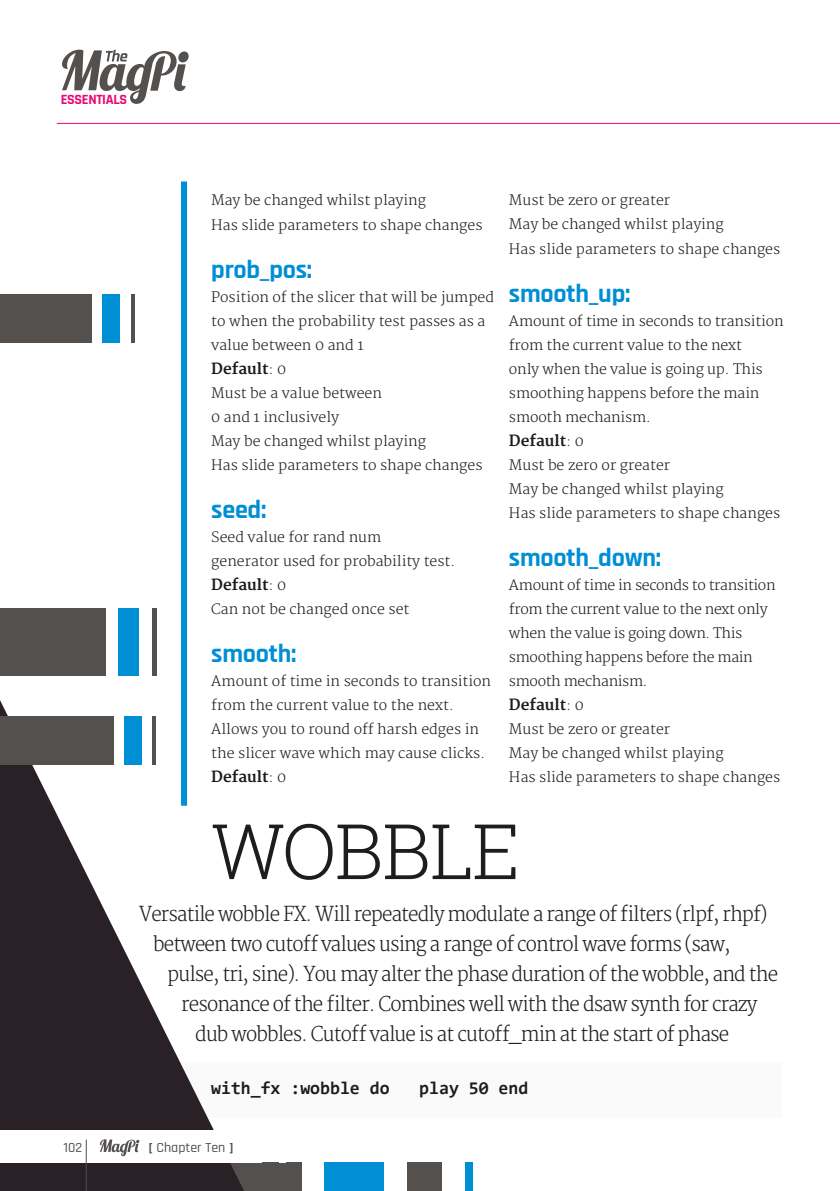
<style>
.page{position:relative;width:840px;height:1191px;background:#fff}
.page>*{position:absolute;margin:0;border:0;box-sizing:border-box;transform-origin:0 0}
.t1{font:300 76.6px "Roboto Slab";letter-spacing:-.025em;color:#1d1d1b}
.t2{font:700 26px "Rajdhani";letter-spacing:-.01em;color:#008ed5}
.t3{font:300 20px/30px "Merriweather";letter-spacing:-.045em;color:#1d1d1b;scale:.93 1}
.t4{font:700 18px "Consolas";color:#1d1d1b}
.t5{font:700 15px "Merriweather";color:#1d1d1b}
.t6{font:700 14.2px "Rajdhani";letter-spacing:-.025em;color:#e60a75}
.t7{font:300 14px/24px "Merriweather";color:#1d1d1b}
.t8{font:300 14px/24px "Merriweather";letter-spacing:-.025em;color:#1d1d1b}
.t9{font:500 14px "Rajdhani";color:#54504e}
.s1{font-weight:300;font-size:14px}
.s2{font-weight:700}
</style>
<div class="page">
<hr style="left:57px;top:123px;width:782px;height:1px;background:#e60a75">
<svg style="left:62px;top:50px;width:127px;height:54px"></svg>
<div style="left:154px;top:1062px;width:628px;height:55px;background:#fafafa"></div>
<div style="left:181px;top:181px;width:6px;height:624px;background:#008ed5"></div>
<div style="left:325px;top:1162px;width:59px;height:29px;background:#008ed5"></div>
<div style="left:407px;top:1162px;width:35px;height:29px;background:#54504e"></div>
<div style="left:465px;top:1162px;width:7px;height:29px;background:#008ed5"></div>
<div style="left:0;top:1162px;width:301px;height:29px;background:#54504e"></div>
<svg style="left:0;top:700px;width:244px;height:491px"></svg>
<div style="left:0;top:1130px;width:261px;height:32px;background:#fff"></div>
<div style="left:0;top:294px;width:92px;height:48px;background:#54504e"></div>
<div style="left:103px;top:294px;width:17px;height:48px;background:#008ed5"></div>
<hr style="left:131px;top:294px;width:4px;height:48px;background:#54504e">
<div style="left:118px;top:608px;width:20px;height:68px;background:#008ed5"></div>
<hr style="left:152px;top:608px;width:4px;height:68px;background:#54504e">
<div style="left:0;top:608px;width:105px;height:68px;background:#54504e"></div>
<hr style="left:86px;top:1140px;width:1px;height:51px;background:#54504e">
<svg style="left:100px;top:1139px;width:39px;height:17px"></svg>
<div style="left:0;top:716px;width:113px;height:48px;background:#54504e"></div>
<div style="left:124px;top:716px;width:17px;height:48px;background:#008ed5"></div>
<hr style="left:152px;top:716px;width:4px;height:48px;background:#54504e">
<p class="t6" style="left:61px;top:91px;width:68px">ESSENTIALS</p>
<p class="t9" style="left:63px;top:1139px;width:20px">102</p>
<p class="t7" style="left:211px;top:189px;width:272px">May be changed whilst playing<br>Has slide parameters to shape changes</p>
<h2 class="t2" style="left:211px;top:253px;width:102px">prob_pos:</h2>
<p class="t7" style="left:211px;top:285px;width:284px">Position of the slicer that will be jumped to when the probability test passes as a value between 0 and 1</p>
<p class="t5" style="left:211px;top:359px;width:76px">Default<span class="s1">: 0</span></p>
<p class="t7" style="left:211px;top:381px;width:272px">Must be a value between<br>0 and 1 inclusively<br>May be changed whilst playing<br>Has slide parameters to shape changes</p>
<h2 class="t2" style="left:211px;top:493px;width:57px">seed:</h2>
<p class="t7" style="left:211px;top:525px;width:245px">Seed value for rand num<br>generator used for probability test.</p>
<p class="t5" style="left:211px;top:575px;width:76px">Default<span class="s1">: 0</span></p>
<p class="t7" style="left:211px;top:597px;width:199px">Can not be changed once set</p>
<h2 class="t2" style="left:211px;top:637px;width:87px">smooth:</h2>
<p class="t7" style="left:211px;top:669px;width:281px">Amount of time in seconds to transition from the current value to the next.<br>Allows you to round off harsh edges in the slicer wave which may cause clicks.</p>
<p class="t5" style="left:211px;top:767px;width:76px">Default<span class="s1">: 0</span></p>
<p class="t7" style="left:508px;top:189px;width:272px">Must be zero or greater<br>May be changed whilst playing<br>Has slide parameters to shape changes</p>
<h2 class="t2" style="left:508px;top:277px;width:123px">smooth_up:</h2>
<p class="t7" style="left:508px;top:309px;width:276px">Amount of time in seconds to transition from the current value to the next<br>only when the value is going up. This smoothing happens before the main smooth mechanism.</p>
<p class="t5" style="left:508px;top:431px;width:76px">Default<span class="s1">: 0</span></p>
<p class="t7" style="left:508px;top:453px;width:272px">Must be zero or greater<br>May be changed whilst playing<br>Has slide parameters to shape changes</p>
<h2 class="t2" style="left:508px;top:541px;width:154px">smooth_down:</h2>
<p class="t8" style="left:508px;top:573px;width:268px">Amount of time in seconds to transition from the current value to the next only when the value is going down. This smoothing happens before the main smooth mechanism.</p>
<p class="t5" style="left:508px;top:695px;width:76px">Default<span class="s1">: 0</span></p>
<p class="t7" style="left:508px;top:717px;width:272px">Must be zero or greater<br>May be changed whilst playing<br>Has slide parameters to shape changes</p>
<h1 class="t1" style="left:211px;top:798px;width:310px">WOBBLE</h1>
<h3 class="t3" style="left:153px;top:899px;width:661px;text-indent:-14px">Versatile wobble FX. Will repeatedly modulate a range of filters (rlpf, rhpf) between two cutoff values using a range of control wave forms (saw,</h3>
<h3 class="t3" style="left:167px;top:959px;width:658px">pulse, tri, sine). You may alter the phase duration of the wobble, and the</h3>
<h3 class="t3" style="left:181px;top:989px;width:620px">resonance of the filter. Combines well with the dsaw synth for crazy</h3>
<h3 class="t3" style="left:195px;top:1019px;width:575px">dub wobbles. Cutoff value is at cutoff_min at the start of phase</h3>
<p class="t4" style="left:211px;top:1080px;width:180px">with_fx :wobble do</p>
<p class="t4" style="left:419px;top:1080px;width:110px">play 50 end</p>
<p class="t9" style="left:148px;top:1138px;width:87px"><span class="s2">[</span> Chapter Ten <span class="s2">]</span></p>
<p class="t9" style="left:205px;top:1138px;width:31px">One <span class="s2">]</span></p>
</div>
